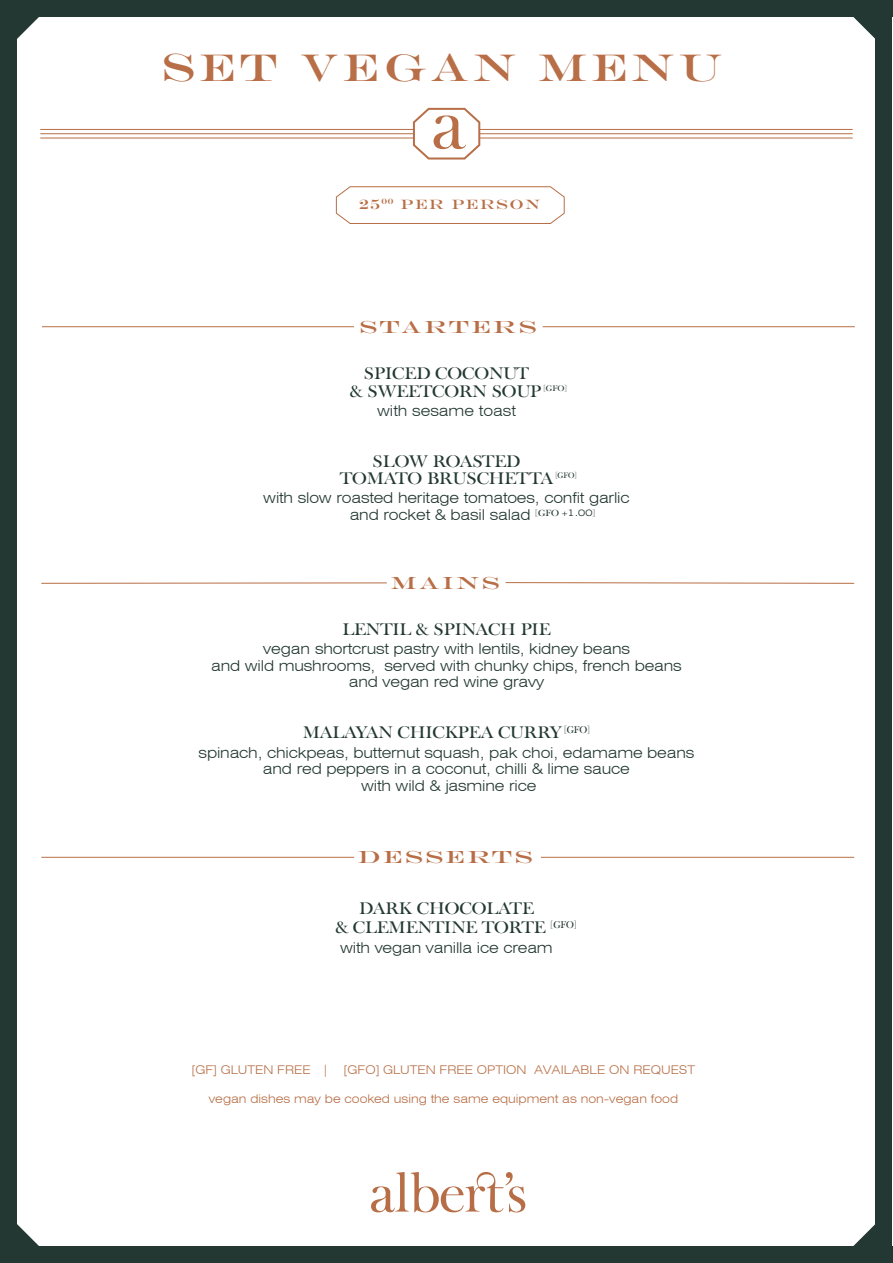
<style>
.page{position:relative;width:893px;height:1263px;background:#fff}
.page>*{position:absolute;margin:0;border:0;box-sizing:border-box;transform-origin:0 0}
.t1{font:39.15px "Engravers";letter-spacing:.1em;color:#b86e46;scale:1.11 1}
.t2{font:17.55px "Engravers MT Std";letter-spacing:.1em;color:#b86e46;scale:1.32 1}
.t3{font:16.5px/18px "Big Moore";color:#233832;scale:1.1 1}
.t4{font:300 expanded 15px/16.5px "Swiss 721 BT";letter-spacing:-.01em;color:#233832;text-align:center}
.t5{font:13.5px "Engravers MT Std";letter-spacing:.1em;color:#b86e46;scale:1.11 1}
.t6{font:300 expanded 12px "Swiss 721 BT";color:#b76e46}
</style>
<div class="page">
<hr style="left:40px;top:138px;width:374px;height:1px;background:#b86e46">
<hr style="left:40px;top:133px;width:374px;height:1px;background:#b86e46">
<hr style="left:40px;top:129px;width:374px;height:1px;background:#b86e46">
<hr style="left:479px;top:138px;width:374px;height:1px;background:#b86e46">
<hr style="left:479px;top:133px;width:374px;height:1px;background:#b86e46">
<hr style="left:479px;top:129px;width:374px;height:1px;background:#b86e46">
<svg style="left:412px;top:107px;width:69px;height:53px"></svg>
<svg style="left:371px;top:1172px;width:154px;height:40px"></svg>
<hr style="left:543px;top:326px;width:312px;height:1px;background:#b86e46">
<hr style="left:42px;top:326px;width:312px;height:1px;background:#b86e46">
<svg style="left:505px;top:582px;width:349px;height:2px"></svg>
<hr style="left:41px;top:583px;width:346px;height:1px;background:#b86e46">
<hr style="left:41px;top:857px;width:313px;height:1px;background:#b86e46">
<hr style="left:541px;top:857px;width:313px;height:1px;background:#b86e46">
<svg style="left:336px;top:186px;width:229px;height:38px"></svg>
<div style="left:0;top:1px;width:17px;height:1262px;background:#233832"></div>
<div style="left:875px;top:1px;width:17px;height:1262px;background:#233832"></div>
<div style="left:0;top:1246px;width:892px;height:17px;background:#233832"></div>
<svg style="left:853px;top:1224px;width:22px;height:22px"></svg>
<svg style="left:17px;top:1224px;width:22px;height:22px"></svg>
<svg style="left:853px;top:17px;width:22px;height:22px"></svg>
<svg style="left:17px;top:17px;width:22px;height:22px"></svg>
<div style="left:0;top:0;width:892px;height:17px;background:#233832"></div>
<h1 class="t1" style="left:161px;top:44px;width:507px">SET VEGAN MENU</h1>
<p class="t5" style="left:359px;top:196px;width:165px">25<sup>00</sup> PER PERSON</p>
<p class="t2" style="left:359px;top:316px;width:136px">STARTERS</p>
<p class="t3" style="left:350px;top:364px;width:199px;text-indent:14px">SPICED COCONUT<br>&amp; SWEETCORN SOUP <sup>[GFO]</sup></p>
<p class="t4" style="left:377px;top:403px;width:140px">with sesame toast</p>
<p class="t3" style="left:340px;top:454px;width:216px;line-height:16.5px;text-indent:32px">SLOW ROASTED<br>TOMATO BRUSCHETTA <sup>[GFO]</sup></p>
<p class="t4" style="left:350px;top:490px;width:281px;text-align:left;text-indent:-86px">with slow roasted heritage tomatoes, confit garlic and rocket &amp; basil salad <sup>[GFO</sup> <sup>+1.00</sup><sup>]</sup></p>
<p class="t2" style="left:391px;top:573px;width:84px">MAINS</p>
<p class="t3" style="left:342px;top:620px;width:191px">LENTIL &amp; SPINACH PIE</p>
<p class="t4" style="left:211px;top:641px;width:472px">vegan shortcrust pastry with lentils, kidney beans<br>and wild mushrooms, served with chunky chips, french beans and vegan red wine gravy</p>
<p class="t3" style="left:303px;top:724px;width:262px">MALAYAN CHICKPEA CURRY <sup>[GFO]</sup></p>
<p class="t4" style="left:199px;top:744px;width:497px">spinach, chickpeas, butternut squash, pak choi, edamame beans and red peppers in a coconut, chilli &amp; lime sauce<br>with wild &amp; jasmine rice</p>
<p class="t2" style="left:358px;top:847px;width:134px">DESSERTS</p>
<p class="t3" style="left:335px;top:898px;width:221px;line-height:19.8px;text-indent:24px">DARK CHOCOLATE<br>&amp; CLEMENTINE TORTE <sup>[GFO]</sup></p>
<p class="t4" style="left:340px;top:939px;width:214px">with vegan vanilla ice cream</p>
<p class="t6" style="left:192px;top:1063px;width:138px">[GF] GLUTEN FREE |</p>
<p class="t6" style="left:344px;top:1063px;width:353px">[GFO] GLUTEN FREE OPTION AVAILABLE ON REQUEST</p>
<p class="t6" style="left:209px;top:1091px;width:471px">vegan dishes may be cooked using the same equipment as non-vegan food</p>
</div>
